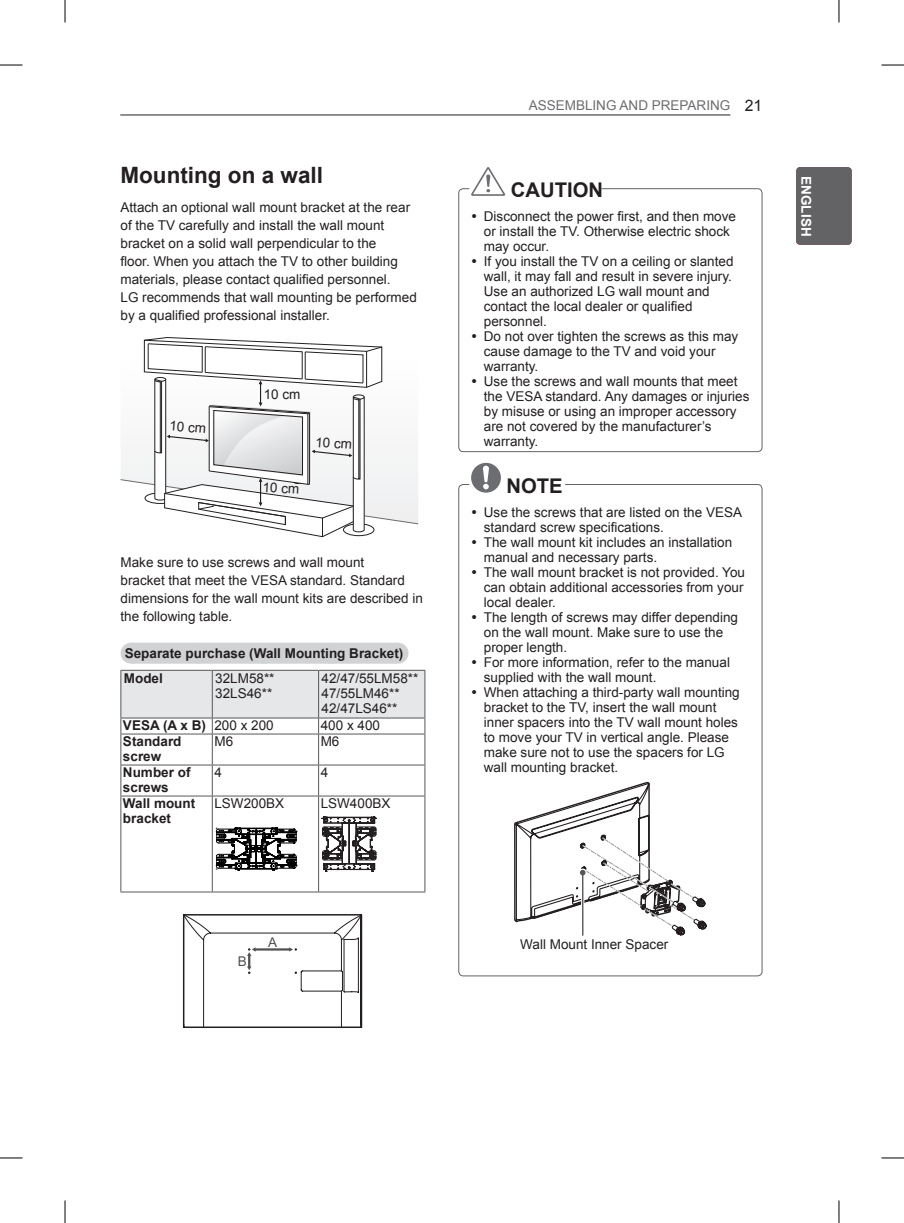
<style>
.page{position:relative;width:904px;height:1223px;background:#fff}
.page>*{position:absolute;margin:0;border:0;box-sizing:border-box;transform-origin:0 0}
.t1{font:700 22.5px "Arial";color:#231f20}
.t2{font:700 20.25px "Arial";color:#231f20}
.t3{font:15.75px "Arial";color:#231f20}
.t4{font:13.5px/15px "Arial";color:#231f20}
.t5{font:700 13.5px/15px "Arial";color:#231f20}
.t6{font:13.5px "Arial";color:#6c6d70}
.t7{font:700 13.5px "Arial";color:#fff}
.t8{font:700 13.5px "Bryant LG";color:#fff}
.t9{font:13.5px "Arial";color:#515153}
.s1{font-weight:400}
</style>
<div class="page">
<div style="left:796px;top:167px;width:56px;height:78px;background:#636366;border-radius:4px"></div>
<hr style="left:120px;top:115px;width:610px;height:1px;background:#231f20">
<svg style="left:471px;top:167px;width:34px;height:29px"></svg>
<svg style="left:471px;top:463px;width:30px;height:30px"></svg>
<svg style="left:514px;top:782px;width:193px;height:154px"></svg>
<div style="left:458px;top:188px;width:304px;height:264px;border:1px solid #636366;border-radius:4px"></div>
<div style="left:458px;top:484px;width:304px;height:492px;border:1px solid #636366;border-radius:4px"></div>
<div style="left:131px;top:643px;width:266px;height:21px;background:#d1d2d4"></div>
<svg style="left:201px;top:663px;width:163px;height:1px"></svg>
<svg style="left:397px;top:643px;width:1px;height:21px"></svg>
<svg style="left:120px;top:337px;width:298px;height:200px"></svg>
<hr style="left:212px;top:891px;width:107px;height:1px;background:#57585a">
<hr style="left:120px;top:891px;width:92px;height:1px;background:#57585a">
<hr style="left:319px;top:891px;width:106px;height:1px;background:#57585a">
<hr style="left:120px;top:734px;width:1px;height:31px;background:#57585a">
<hr style="left:120px;top:765px;width:1px;height:31px;background:#57585a">
<hr style="left:120px;top:796px;width:1px;height:95px;background:#57585a">
<hr style="left:120px;top:734px;width:92px;height:1px;background:#57585a">
<hr style="left:120px;top:765px;width:92px;height:1px;background:#57585a">
<hr style="left:120px;top:796px;width:92px;height:1px;background:#57585a">
<hr style="left:212px;top:734px;width:1px;height:31px;background:#57585a">
<hr style="left:212px;top:765px;width:1px;height:31px;background:#57585a">
<hr style="left:212px;top:796px;width:1px;height:95px;background:#57585a">
<svg style="left:120px;top:670px;width:306px;height:64px"></svg>
<hr style="left:318px;top:734px;width:1px;height:31px;background:#57585a">
<hr style="left:425px;top:734px;width:1px;height:31px;background:#57585a">
<hr style="left:318px;top:765px;width:1px;height:31px;background:#57585a">
<hr style="left:425px;top:765px;width:1px;height:31px;background:#57585a">
<hr style="left:318px;top:796px;width:1px;height:95px;background:#57585a">
<hr style="left:425px;top:796px;width:1px;height:95px;background:#57585a">
<hr style="left:212px;top:734px;width:107px;height:1px;background:#57585a">
<hr style="left:319px;top:734px;width:106px;height:1px;background:#57585a">
<hr style="left:212px;top:765px;width:107px;height:1px;background:#57585a">
<hr style="left:319px;top:765px;width:106px;height:1px;background:#57585a">
<hr style="left:212px;top:796px;width:107px;height:1px;background:#57585a">
<hr style="left:319px;top:796px;width:106px;height:1px;background:#57585a">
<svg style="left:216px;top:827px;width:81px;height:44px"></svg>
<svg style="left:322px;top:817px;width:55px;height:54px"></svg>
<svg style="left:183px;top:914px;width:179px;height:114px"></svg>
<svg style="left:0;top:65px;width:22px;height:1px"></svg>
<svg style="left:881px;top:65px;width:23px;height:1px"></svg>
<svg style="left:0;top:1158px;width:22px;height:1px"></svg>
<svg style="left:881px;top:1158px;width:23px;height:1px"></svg>
<svg style="left:65px;top:0;width:1px;height:23px"></svg>
<svg style="left:65px;top:1200px;width:1px;height:23px"></svg>
<svg style="left:839px;top:0;width:1px;height:23px"></svg>
<svg style="left:839px;top:1200px;width:1px;height:23px"></svg>
<h1 class="t1" style="left:120px;top:161px;width:204px">Mounting on a wall</h1>
<p class="t4" style="left:120px;top:198px;width:298px;line-height:18px">Attach an optional wall mount bracket at the rear of the TV carefully and install the wall mount bracket on a solid wall perpendicular to the<br>floor. When you attach the TV to other building materials, please contact qualified personnel.<br>LG recommends that wall mounting be performed by a qualified professional installer.</p>
<p class="t4" style="left:170px;top:418px;width:38px;rotate:5deg">10 cm</p>
<p class="t4" style="left:264px;top:386px;width:38px">10 cm</p>
<p class="t4" style="left:263px;top:480px;width:38px;rotate:3deg">10 cm</p>
<p class="t4" style="left:316px;top:435px;width:38px;rotate:4deg">10 cm</p>
<p class="t4" style="left:120px;top:553px;width:304px;line-height:18px">Make sure to use screws and wall mount<br>bracket that meet the VESA standard. Standard dimensions for the wall mount kits are described in the following table.</p>
<p class="t5" style="left:124px;top:641px;width:281px;line-height:25.3px">Separate purchase (Wall Mounting Bracket)<br>Model</p>
<p class="t4" style="left:215px;top:671px;width:61px">32LM58**<br>32LS46**</p>
<p class="t4" style="left:322px;top:671px;width:98px">42/47/55LM58**<br>47/55LM46**<br>42/47LS46**</p>
<p class="t5" style="left:123px;top:718px;width:152px">VESA (A x B) <span class="s1">200 x 200</span></p>
<p class="t4" style="left:321px;top:718px;width:61px">400 x 400</p>
<p class="t5" style="left:123px;top:734px;width:60px">Standard screw</p>
<p class="t4" style="left:214px;top:734px;width:20px">M6</p>
<p class="t4" style="left:321px;top:734px;width:20px">M6</p>
<p class="t5" style="left:123px;top:765px;width:69px">Number of screws</p>
<p class="t4" style="left:214px;top:765px;width:9px">4</p>
<p class="t4" style="left:321px;top:765px;width:9px">4</p>
<p class="t5" style="left:123px;top:796px;width:74px">Wall mount bracket</p>
<p class="t4" style="left:214px;top:796px;width:71px">LSW200BX</p>
<p class="t4" style="left:321px;top:796px;width:71px">LSW400BX</p>
<p class="t9" style="left:238px;top:952px;width:11px">B</p>
<p class="t9" style="left:268px;top:934px;width:11px">A</p>
<p class="t6" style="left:529px;top:97px;width:203px">ASSEMBLING AND PREPARING</p>
<p class="t3" style="left:745px;top:95px;width:19px">21</p>
<h2 class="t2" style="left:511px;top:176px;width:94px">CAUTION</h2>
<p class="t4" style="left:484px;top:209px;width:267px">Disconnect the power first, and then move or install the TV. Otherwise electric shock may occur.<br>If you install the TV on a ceiling or slanted wall, it may fall and result in severe injury.<br>Use an authorized LG wall mount and contact the local dealer or qualified personnel.<br>Do not over tighten the screws as this may cause damage to the TV and void your warranty.<br>Use the screws and wall mounts that meet the VESA standard. Any damages or injuries by misuse or using an improper accessory are not covered by the manufacturer’s warranty.</p>
<h2 class="t2" style="left:506px;top:472px;width:58px">NOTE</h2>
<p class="t4" style="left:484px;top:505px;width:263px">Use the screws that are listed on the VESA standard screw specifications.<br>The wall mount kit includes an installation manual and necessary parts.<br>The wall mount bracket is not provided. You can obtain additional accessories from your local dealer.<br>The length of screws may differ depending on the wall mount. Make sure to use the proper length.<br>For more information, refer to the manual supplied with the wall mount.<br>When attaching a third-party wall mounting bracket to the TV, insert the wall mount inner spacers into the TV wall mount holes to move your TV in vertical angle. Please make sure not to use the spacers for LG wall mounting bracket.</p>
<p class="t7" style="left:815px;top:176px;width:62px;rotate:90deg">ENGLISH</p>
<p class="t8" style="left:814px;top:192px;width:29px;rotate:90deg">ENG</p>
<p class="t4" style="left:520px;top:937px;width:150px">Wall Mount Inner Spacer</p>
</div>
